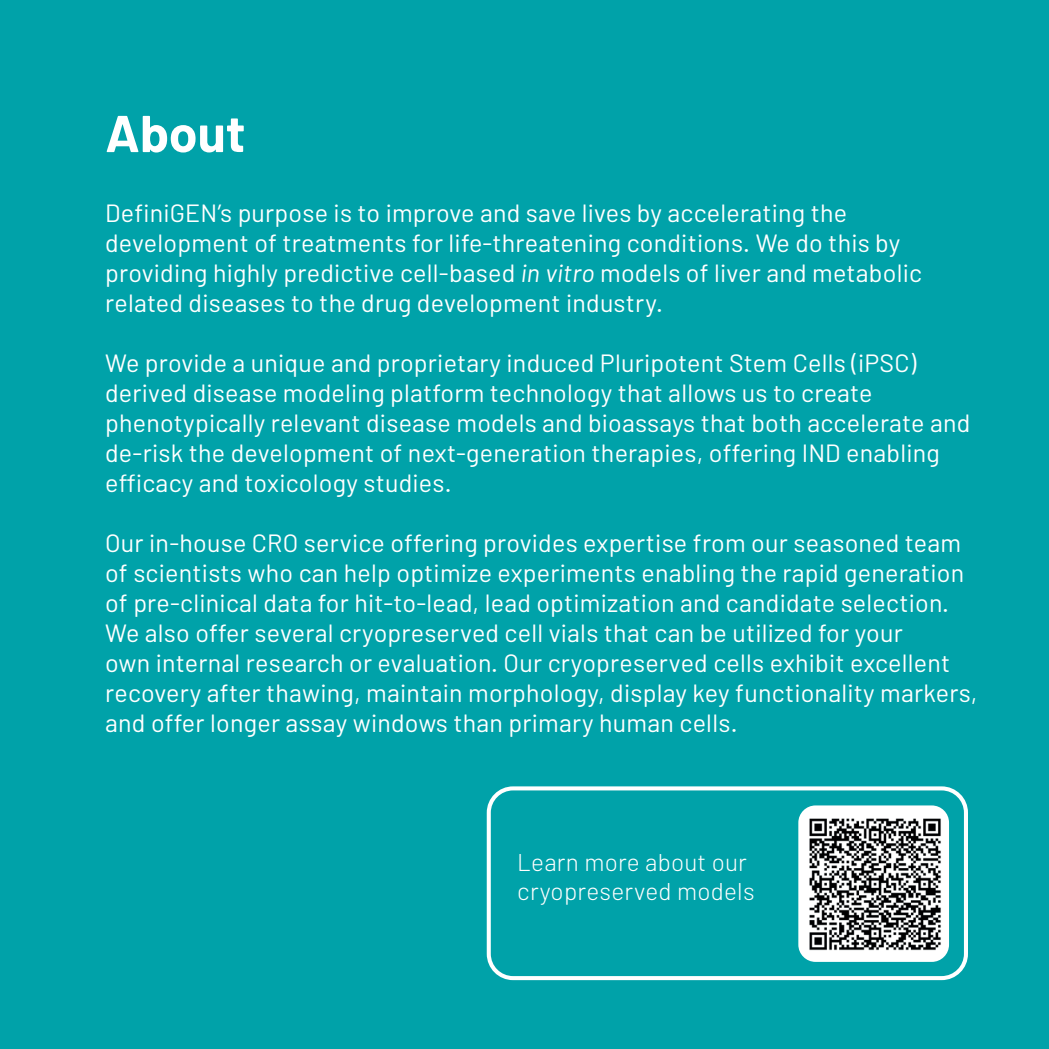
<style>
.page{position:relative;width:1049px;height:1049px;background:#00a2a9}
.page>*{position:absolute;margin:0;border:0;box-sizing:border-box;transform-origin:0 0}
.t1{font:700 51.75px "Barlow";color:#fff}
.t2{font:25px/30px "Barlow";letter-spacing:.01em;color:#fff}
.t3{font:300 24.25px/28.2px "Barlow";letter-spacing:.01em;color:#fff}
.s1{font-style:italic}
</style>
<div class="page">
<div style="left:798px;top:805px;width:151px;height:157px;background:#fff;border-radius:17px"></div>
<img style="left:809px;top:818px;width:132px;height:133px">
<div style="left:487px;top:786px;width:481px;height:194px;border:4px solid #fff;border-radius:24px"></div>
<h1 class="t1" style="left:105px;top:101px;width:142px">About</h1>
<p class="t2" style="left:105px;top:197px;width:818px">DefiniGEN’s purpose is to improve and save lives by accelerating the development of treatments for life-threatening conditions. We do this by providing highly predictive cell-based <span class="s1">in vitro</span> models of liver and metabolic related diseases to the drug development industry.</p>
<p class="t2" style="left:105px;top:347px;width:867px">We provide a unique and proprietary induced Pluripotent Stem Cells (iPSC) derived disease modeling platform technology that allows us to create phenotypically relevant disease models and bioassays that both accelerate and de-risk the development of next-generation therapies, offering IND enabling efficacy and toxicology studies.</p>
<p class="t2" style="left:105px;top:527px;width:874px">Our in-house CRO service offering provides expertise from our seasoned team of scientists who can help optimize experiments enabling the rapid generation of pre-clinical data for hit-to-lead, lead optimization and candidate selection.<br>We also offer several cryopreserved cell vials that can be utilized for your<br>own internal research or evaluation. Our cryopreserved cells exhibit excellent recovery after thawing, maintain morphology, display key functionality markers, and offer longer assay windows than primary human cells.</p>
<p class="t3" style="left:517px;top:848px;width:239px">Learn more about our cryopreserved models</p>
</div>
